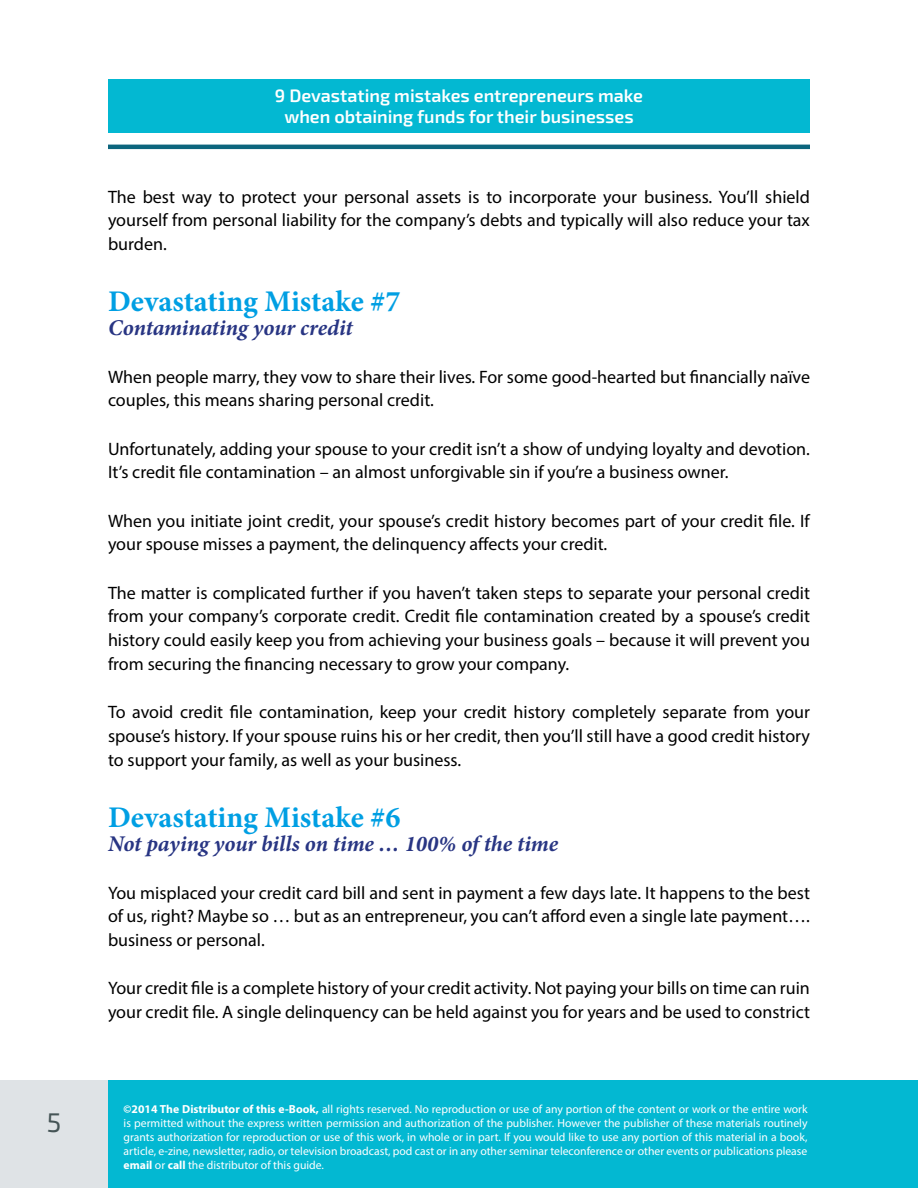
<style>
.page{position:relative;width:918px;height:1188px;background:#fff}
.page>*{position:absolute;margin:0;border:0;box-sizing:border-box;transform-origin:0 0}
.t1{font:700 30px "Minion Pro";color:#009fe3}
.t2{font:27px "Exo 2.0";color:#455456}
.t3{font:italic 700 22.5px "Minion Pro";letter-spacing:-.005em;color:#283583}
.t4{font:18px/24px "Myriad Pro";color:#000;text-align:justify}
.t5{font:600 18px/21.6px "Exo 2.0";color:#fff;text-align:center}
.t6{font:11.7px/14.1px "Myriad Pro";color:#fff;text-align:justify}
.s1{font-weight:700}
</style>
<div class="page">
<div style="left:108px;top:1080px;width:810px;height:108px;background:#03b8d2"></div>
<div style="left:0;top:1080px;width:108px;height:108px;background:#dfe3e6"></div>
<div style="left:108px;top:80px;width:702px;height:53px;background:#03b8d2"></div>
<hr style="left:108px;top:145px;width:702px;height:4px;background:#0c657d">
<h2 class="t2" style="left:47px;top:1107px;width:16px">5</h2>
<p class="t5" style="left:275px;top:85px;width:370px">9 Devastating mistakes entrepreneurs make when obtaining funds for their businesses</p>
<p class="t4" style="left:108px;top:184px;width:704px">The best way to protect your personal assets is to incorporate your business. You’ll shield yourself from personal liability for the company’s debts and typically will also reduce your tax burden.</p>
<h1 class="t1" style="left:108px;top:280px;width:294px">Devastating Mistake #7</h1>
<p class="t3" style="left:108px;top:311px;width:246px">Contaminating your credit</p>
<p class="t4" style="left:108px;top:364px;width:704px">When people marry, they vow to share their lives. For some good-hearted but financially naïve couples, this means sharing personal credit.</p>
<p class="t4" style="left:108px;top:436px;width:703px">Unfortunately, adding your spouse to your credit isn’t a show of undying loyalty and devotion.<br>It’s credit file contamination – an almost unforgivable sin if you’re a business owner.</p>
<p class="t4" style="left:108px;top:508px;width:703px">When you initiate joint credit, your spouse’s credit history becomes part of your credit file. If your spouse misses a payment, the delinquency affects your credit.</p>
<p class="t4" style="left:108px;top:580px;width:704px">The matter is complicated further if you haven’t taken steps to separate your personal credit from your company’s corporate credit. Credit file contamination created by a spouse’s credit history could easily keep you from achieving your business goals – because it will prevent you from securing the financing necessary to grow your company.</p>
<p class="t4" style="left:108px;top:700px;width:704px">To avoid credit file contamination, keep your credit history completely separate from your spouse’s history. If your spouse ruins his or her credit, then you’ll still have a good credit history to support your family, as well as your business.</p>
<h1 class="t1" style="left:108px;top:796px;width:294px">Devastating Mistake #6</h1>
<p class="t3" style="left:108px;top:827px;width:452px">Not paying your bills on time … 100% of the time</p>
<p class="t4" style="left:108px;top:880px;width:704px">You misplaced your credit card bill and sent in payment a few days late. It happens to the best of us, right? Maybe so … but as an entrepreneur, you can’t afford even a single late payment…. business or personal.</p>
<p class="t4" style="left:108px;top:976px;width:703px">Your credit file is a complete history of your credit activity. Not paying your bills on time can ruin your credit file. A single delinquency can be held against you for years and be used to constrict</p>
<p class="t6" style="left:124px;top:1101px;width:685px"><span class="s1">©2014 The Distributor of this e-Book,</span> all rights reserved. No reproduction or use of any portion of the content or work or the entire work is permitted without the express written permission and authorization of the publisher. However the publisher of these materials routinely grants authorization for reproduction or use of this work, in whole or in part. If you would like to use any portion of this material in a book, article, e-zine, newsletter, radio, or television broadcast, pod cast or in any other seminar teleconference or other events or publications please <span class="s1">email</span> or <span class="s1">call</span> the distributor of this guide.</p>
</div>
